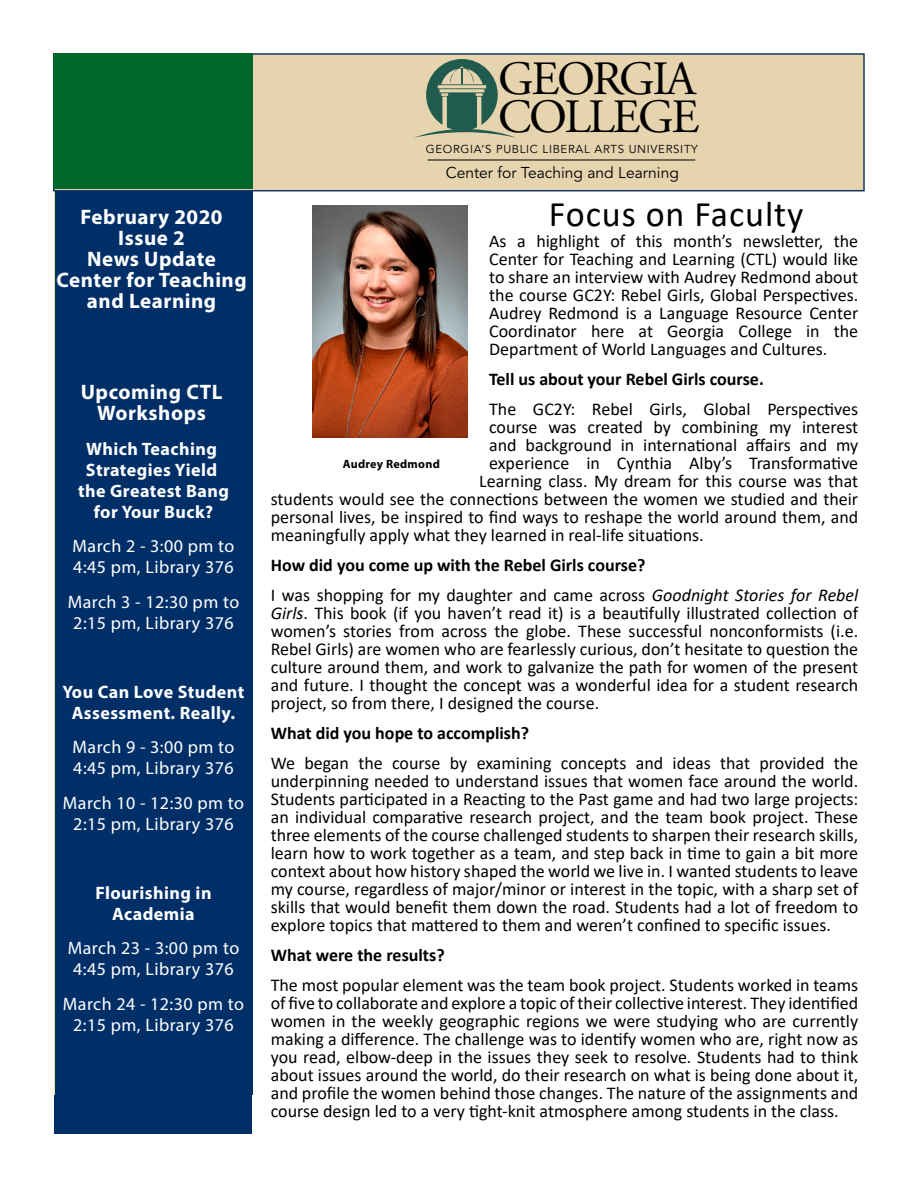
<style>
.page{position:relative;width:918px;height:1188px;background:#fff}
.page>*{position:absolute;margin:0;border:0;box-sizing:border-box;transform-origin:0 0}
.t1{font:47.7px/37.5px "Adobe Garamond Pro";letter-spacing:-.05em;color:#000}
.t2{font:36px "Calibri";letter-spacing:.025em;color:#000}
.t3{font:700 21px/21px "Myriad Pro";letter-spacing:.025em;color:#fff;text-align:center}
.t4{font:18px/18px "Calibri";color:#000;text-align:justify}
.t5{font:18px/21px "Myriad Pro";letter-spacing:.025em;color:#fff;text-align:center}
.t6{font:700 18px/30px "Calibri";color:#000}
.t7{font:700 18px/21px "Myriad Pro";letter-spacing:.025em;color:#fff;text-align:center}
.t8{font:15.6px "Avenir LT Std";color:#000}
.t9{font:700 12px "Myriad Pro";letter-spacing:.025em;color:#000}
.t10{font:11.4px "Avenir LT Std";letter-spacing:.06em;color:#000}
.s1{font-weight:400}
.s2{font-weight:400;font-style:italic}
.s3{font-style:italic}
</style>
<div class="page">
<div style="left:53px;top:53px;width:812px;height:138px;background:#e6d4af;border:2px solid #183662"></div>
<div style="left:55px;top:191px;width:197px;height:904px;background:#002f68"></div>
<div style="left:54px;top:1095px;width:198px;height:39px;background:#002f68"></div>
<div style="left:53px;top:53px;width:199px;height:136px;background:#00662b"></div>
<svg style="left:414px;top:59px;width:102px;height:79px"></svg>
<hr style="left:428px;top:160px;width:267px;height:1px;background:#000">
<img style="left:312px;top:205px;width:155px;height:232px">
<h1 class="t1" style="left:498px;top:62px;width:202px">GEORGIA<br>COLLEGE</h1>
<p class="t10" style="left:426px;top:143px;width:274px">GEORGIA’S PUBLIC LIBERAL ARTS UNIVERSITY</p>
<p class="t8" style="left:446px;top:164px;width:235px">Center for Teaching and Learning</p>
<p class="t3" style="left:81px;top:205px;width:143px">February 2020</p>
<h2 class="t2" style="left:549px;top:189px;width:256px">Focus on Faculty</h2>
<p class="t3" style="left:56px;top:226px;width:192px">Issue 2<br>News Update<br>Center for Teaching and Learning</p>
<p class="t4" style="left:489px;top:232px;width:371px">As a highlight of this month’s newsletter, the Center for Teaching and Learning (CTL) would like to share an interview with Audrey Redmond about the course GC2Y: Rebel Girls, Global Perspectives.<br>Audrey Redmond is a Language Resource Center Coordinator here at Georgia College in the Department of World Languages and Cultures.</p>
<p class="t6" style="left:489px;top:364px;width:276px">Tell us about your Rebel Girls course.</p>
<p class="t4" style="left:489px;top:400px;width:371px">The GC2Y: Rebel Girls, Global Perspectives</p>
<p class="t4" style="left:489px;top:418px;width:371px">course was created by combining my interest</p>
<p class="t4" style="left:489px;top:436px;width:371px">and background in international affairs and my</p>
<p class="t4" style="left:489px;top:454px;width:371px">experience in Cynthia Alby’s Transformative</p>
<p class="t4" style="left:479px;top:472px;width:381px">Learning class. My dream for this course was that</p>
<p class="t4" style="left:271px;top:490px;width:589px">students would see the connections between the women we studied and their</p>
<p class="t4" style="left:271px;top:508px;width:589px">personal lives, be inspired to find ways to reshape the world around them, and</p>
<p class="t4" style="left:271px;top:526px;width:435px">meaningfully apply what they learned in real-life situations.</p>
<p class="t6" style="left:271px;top:550px;width:589px">How did you come up with the Rebel Girls course?<br><span class="s1">I was shopping for my daughter and came across</span> <span class="s2">Goodnight Stories for Rebel</span></p>
<p class="t4" style="left:271px;top:604px;width:589px"><span class="s3">Girls</span>. This book (if you haven’t read it) is a beautifully illustrated collection of women’s stories from across the globe. These successful nonconformists (i.e.<br>Rebel Girls) are women who are fearlessly curious, don’t hesitate to question the culture around them, and work to galvanize the path for women of the present and future. I thought the concept was a wonderful idea for a student research project, so from there, I designed the course.</p>
<p class="t6" style="left:271px;top:718px;width:260px">What did you hope to accomplish?</p>
<p class="t4" style="left:271px;top:754px;width:589px">We began the course by examining concepts and ideas that provided the underpinning needed to understand issues that women face around the world.<br>Students participated in a Reacting to the Past game and had two large projects: an individual comparative research project, and the team book project. These three elements of the course challenged students to sharpen their research skills, learn how to work together as a team, and step back in time to gain a bit more context about how history shaped the world we live in. I wanted students to leave my course, regardless of major/minor or interest in the topic, with a sharp set of skills that would benefit them down the road. Students had a lot of freedom to explore topics that mattered to them and weren’t confined to specific issues.</p>
<p class="t6" style="left:271px;top:940px;width:175px">What were the results?</p>
<p class="t4" style="left:271px;top:976px;width:589px">The most popular element was the team book project. Students worked in teams of five to collaborate and explore a topic of their collective interest. They identified women in the weekly geographic regions we were studying who are currently making a difference. The challenge was to identify women who are, right now as you read, elbow-deep in the issues they seek to resolve. Students had to think about issues around the world, do their research on what is being done about it, and profile the women behind those changes. The nature of the assignments and course design led to a very tight-knit atmosphere among students in the class.</p>
<p class="t3" style="left:81px;top:381px;width:143px">Upcoming CTL<br>Workshops</p>
<p class="t7" style="left:78px;top:438px;width:152px">Which Teaching<br>Strategies Yield the Greatest Bang for Your Buck?</p>
<p class="t5" style="left:73px;top:535px;width:163px;text-align:left">March 2 - 3:00 pm to<br>4:45 pm, Library 376</p>
<p class="t5" style="left:68px;top:591px;width:173px">March 3 - 12:30 pm to<br>2:15 pm, Library 376</p>
<p class="t9" style="left:343px;top:456px;width:99px">Audrey Redmond</p>
<p class="t7" style="left:63px;top:681px;width:183px">You Can Love Student<br>Assessment. Really.</p>
<p class="t5" style="left:73px;top:736px;width:163px;text-align:left">March 9 - 3:00 pm to<br>4:45 pm, Library 376</p>
<p class="t5" style="left:63px;top:792px;width:183px">March 10 - 12:30 pm to<br>2:15 pm, Library 376</p>
<p class="t7" style="left:95px;top:882px;width:118px">Flourishing in<br>Academia</p>
<p class="t5" style="left:68px;top:937px;width:173px">March 23 - 3:00 pm to<br>4:45 pm, Library 376</p>
<p class="t5" style="left:63px;top:993px;width:183px">March 24 - 12:30 pm to<br>2:15 pm, Library 376</p>
</div>
